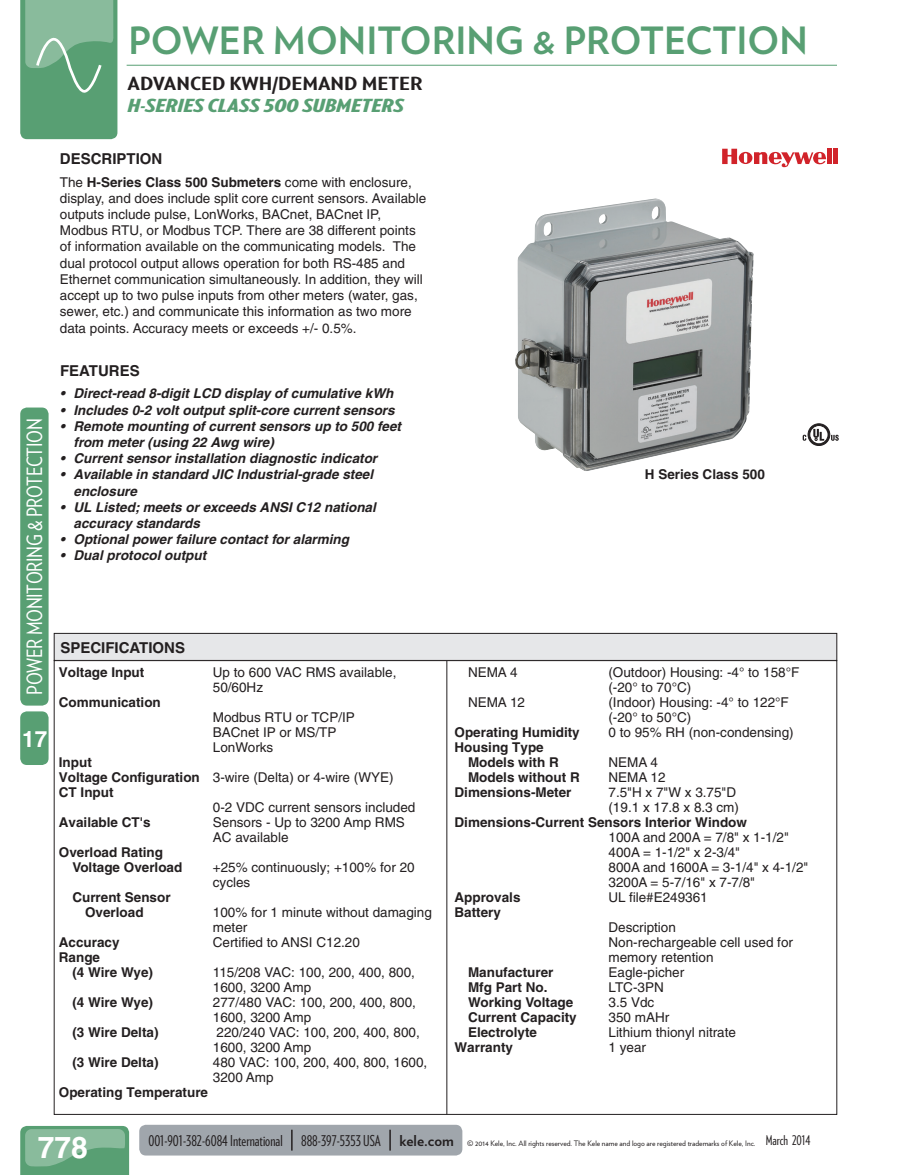
<style>
.page{position:relative;width:918px;height:1175px;background:#fff}
.page>*{position:absolute;margin:0;border:0;box-sizing:border-box;transform-origin:0 0}
.t1{font:700 37.5px "Verlag";color:#589f73}
.t2{font:700 30px "Helvetica";color:#fff}
.t3{font:700 22.5px "Helvetica";color:#fff}
.t4{font:21px "Verlag Condensed";letter-spacing:-.015em;color:#fff}
.Tr_subhead2_Left{font:italic 900 18px "Verlag Compressed";color:#589f73;scale:1.47 1}
.Tr_subhead_Left{font:700 18px "Verlag Compressed";color:#231f20;scale:1.63 1}
.t5{font:15px "Verlag Compressed";color:#231f20}
.BODY_HEADERS{font:700 15px "Helvetica";color:#231f20}
.Box_Headers{font:700 15px "Helvetica";color:#231f20}
.Specifications{font:13.5px/15px "Helvetica";color:#231f20}
.BODY_COPY{font:13.5px/16.2px "Helvetica";color:#231f20}
.Specifications-2{font:700 13.5px/15px "Helvetica";color:#231f20}
.t6{font:italic 700 13.5px/16.2px "Helvetica";color:#231f20}
.Product_name_photo_c{font:700 13.5px "Helvetica";color:#231f20}
.t7{font:13.5px "Verlag Compressed";color:#231f20}
.t8{font:7.5px "Verlag";color:#231f20}
.s1{font-weight:700}
.s2{font-weight:400}
.s3{font-family:"Verlag";font-weight:700}
</style>
<div class="page">
<div style="left:20px;top:711px;width:29px;height:54px;background:#589f73;border-radius:7px"></div>
<hr style="left:127px;top:65px;width:710px;height:1px;background:#589f73">
<svg style="left:20px;top:1126px;width:109px;height:48px;background:#72ad88"></svg>
<div style="left:20px;top:407px;width:29px;height:298px;background:#589f73;border-radius:7px"></div>
<svg style="left:20px;top:0;width:97px;height:139px;background:#6dab84"></svg>
<div style="left:139px;top:1124px;width:323px;height:31px;background:#a0a6ac;border-radius:7px"></div>
<hr style="left:291px;top:1129px;width:2px;height:21px;background:#231f20">
<hr style="left:389px;top:1129px;width:2px;height:21px;background:#231f20">
<hr style="left:447px;top:633px;width:1px;height:481px;background:#231f20">
<div style="left:54px;top:633px;width:783px;height:27px;background:#e6e7e9"></div>
<div style="left:54px;top:633px;width:783px;height:27px;border:1px solid #231f20"></div>
<svg style="left:803px;top:423px;width:36px;height:22px"></svg>
<svg style="left:722px;top:149px;width:105px;height:18px"></svg>
<div style="left:827px;top:148px;width:5px;height:16px;background:#d1232a"></div>
<div style="left:833px;top:148px;width:5px;height:16px;background:#d1232a"></div>
<img style="left:515px;top:198px;width:239px;height:273px">
<h1 class="t1" style="left:129px;top:18px;width:681px">POWER MONITORING &amp; PROTECTION</h1>
<p class="Tr_subhead_Left" style="left:128px;top:73px;width:183px">ADVANCED KWH/DEMAND METER</p>
<p class="Tr_subhead2_Left" style="left:128px;top:94px;width:189px">H-SERIES CLASS 500 SUBMETERS</p>
<h3 class="t4" style="left:22px;top:694px;width:277px;rotate:-90deg">POWER MONITORING &amp; PROTECTION</h3>
<h3 class="t3" style="left:22px;top:725px;width:27px">17</h3>
<p class="BODY_HEADERS" style="left:60px;top:150px;width:104px">DESCRIPTION</p>
<p class="BODY_COPY" style="left:60px;top:174px;width:368px">The <span class="s1">H-Series Class 500 Submeters</span> come with enclosure, display, and does include split core current sensors. Available outputs include pulse, LonWorks, BACnet, BACnet IP, Modbus RTU, or Modbus TCP. There are 38 different points of information available on the communicating models. The dual protocol output allows operation for both RS-485 and Ethernet communication simultaneously. In addition, they will accept up to two pulse inputs from other meters (water, gas, sewer, etc.) and communicate this information as two more data points. Accuracy meets or exceeds +/- 0.5%.</p>
<p class="BODY_HEADERS" style="left:60px;top:362px;width:81px">FEATURES</p>
<p class="t6" style="left:60px;top:385px;width:335px">• Direct-read 8-digit LCD display of cumulative kWh</p>
<p class="t6" style="left:60px;top:401px;width:336px">• Includes 0-2 volt output split-core current sensors</p>
<p class="t6" style="left:74px;top:418px;width:329px;text-indent:-14px">• Remote mounting of current sensors up to 500 feet from meter (using 22 Awg wire)</p>
<p class="t6" style="left:60px;top:450px;width:319px">• Current sensor installation diagnostic indicator</p>
<p class="t6" style="left:74px;top:466px;width:301px;text-indent:-14px">• Available in standard JIC Industrial-grade steel enclosure</p>
<p class="t6" style="left:74px;top:499px;width:304px;text-indent:-14px">• UL Listed; meets or exceeds ANSI C12 national accuracy standards</p>
<p class="t6" style="left:60px;top:531px;width:291px">• Optional power failure contact for alarming</p>
<p class="t6" style="left:60px;top:547px;width:148px">• Dual protocol output</p>
<p class="Box_Headers" style="left:60px;top:638px;width:126px">SPECIFICATIONS</p>
<p class="Specifications-2" style="left:59px;top:664px;width:87px">Voltage Input</p>
<p class="Specifications" style="left:213px;top:665px;width:185px">Up to 600 VAC RMS available,<br>50/60Hz</p>
<p class="Specifications-2" style="left:59px;top:694px;width:104px">Communication</p>
<p class="Specifications" style="left:213px;top:710px;width:144px">Modbus RTU or TCP/IP</p>
<p class="Specifications" style="left:213px;top:725px;width:125px">BACnet IP or MS/TP</p>
<p class="Specifications" style="left:213px;top:740px;width:62px">LonWorks</p>
<p class="Specifications-2" style="left:59px;top:754px;width:34px">Input</p>
<p class="Specifications" style="left:59px;top:770px;width:336px"><span class="s1">Voltage Configuration</span> 3-wire (Delta) or 4-wire (WYE)</p>
<p class="Specifications-2" style="left:59px;top:784px;width:56px">CT Input</p>
<p class="Specifications" style="left:213px;top:800px;width:204px">0-2 VDC current sensors included</p>
<p class="Specifications-2" style="left:59px;top:814px;width:93px">Available CT's</p>
<p class="Specifications" style="left:213px;top:815px;width:194px">Sensors - Up to 3200 Amp RMS</p>
<p class="Specifications" style="left:213px;top:830px;width:77px">AC available</p>
<p class="Specifications-2" style="left:59px;top:844px;width:106px">Overload Rating</p>
<p class="Specifications-2" style="left:72px;top:859px;width:112px">Voltage Overload</p>
<p class="Specifications" style="left:213px;top:860px;width:203px">+25% continuously; +100% for 20 cycles</p>
<p class="Specifications-2" style="left:72px;top:889px;width:100px">Current Sensor</p>
<p class="Specifications-2" style="left:85px;top:904px;width:60px">Overload</p>
<p class="Specifications" style="left:213px;top:905px;width:221px">100% for 1 minute without damaging meter</p>
<p class="Specifications-2" style="left:59px;top:934px;width:62px">Accuracy</p>
<p class="Specifications" style="left:213px;top:935px;width:149px">Certified to ANSI C12.20</p>
<p class="Specifications-2" style="left:59px;top:949px;width:43px">Range</p>
<p class="Specifications-2" style="left:72px;top:964px;width:82px">(4 Wire Wye)</p>
<p class="Specifications" style="left:213px;top:965px;width:204px">115/208 VAC: 100, 200, 400, 800,<br>1600, 3200 Amp</p>
<p class="Specifications-2" style="left:72px;top:994px;width:82px">(4 Wire Wye)</p>
<p class="Specifications" style="left:213px;top:995px;width:205px">277/480 VAC: 100, 200, 400, 800,<br>1600, 3200 Amp</p>
<p class="Specifications-2" style="left:72px;top:1024px;width:88px">(3 Wire Delta)</p>
<p class="Specifications" style="left:213px;top:1025px;width:208px">220/240 VAC: 100, 200, 400, 800,<br>1600, 3200 Amp</p>
<p class="Specifications-2" style="left:72px;top:1054px;width:88px">(3 Wire Delta)</p>
<p class="Specifications" style="left:213px;top:1055px;width:216px">480 VAC: 100, 200, 400, 800, 1600,<br>3200 Amp</p>
<p class="Specifications-2" style="left:59px;top:1084px;width:151px">Operating Temperature</p>
<p class="Product_name_photo_c" style="left:645px;top:465px;width:122px">H Series Class 500</p>
<p class="Specifications" style="left:468px;top:665px;width:51px">NEMA 4</p>
<p class="Specifications" style="left:608px;top:665px;width:192px">(Outdoor) Housing: -4° to 158°F</p>
<p class="Specifications" style="left:608px;top:680px;width:84px">(-20° to 70°C)</p>
<p class="Specifications" style="left:468px;top:695px;width:59px">NEMA 12</p>
<p class="Specifications" style="left:608px;top:695px;width:182px">(Indoor) Housing: -4° to 122°F</p>
<p class="Specifications" style="left:608px;top:710px;width:84px">(-20° to 50°C)</p>
<p class="Specifications-2" style="left:454px;top:724px;width:127px">Operating Humidity</p>
<p class="Specifications" style="left:609px;top:725px;width:187px">0 to 95% RH (non-condensing)</p>
<p class="Specifications-2" style="left:454px;top:739px;width:91px">Housing Type</p>
<p class="Specifications-2" style="left:468px;top:754px;width:92px">Models with R</p>
<p class="Specifications" style="left:609px;top:755px;width:51px">NEMA 4</p>
<p class="Specifications-2" style="left:468px;top:769px;width:113px">Models without R</p>
<p class="Specifications" style="left:609px;top:770px;width:59px">NEMA 12</p>
<p class="Specifications-2" style="left:454px;top:784px;width:119px">Dimensions-Meter</p>
<p class="Specifications" style="left:609px;top:785px;width:129px">7.5"H x 7"W x 3.75"D</p>
<p class="Specifications" style="left:608px;top:800px;width:132px">(19.1 x 17.8 x 8.3 cm)</p>
<p class="Specifications-2" style="left:609px;top:814px;width:182px;text-indent:-154px">Dimensions-Current Sensors Interior Window<br><span class="s2">100A and 200A = 7/8" x 1-1/2"</span></p>
<p class="Specifications" style="left:609px;top:845px;width:133px">400A = 1-1/2" x 2-3/4"</p>
<p class="Specifications" style="left:609px;top:860px;width:201px">800A and 1600A = 3-1/4" x 4-1/2"</p>
<p class="Specifications" style="left:609px;top:875px;width:148px">3200A = 5-7/16" x 7-7/8"</p>
<p class="Specifications-2" style="left:454px;top:889px;width:68px">Approvals</p>
<p class="Specifications" style="left:609px;top:890px;width:101px">UL file#E249361</p>
<p class="Specifications-2" style="left:454px;top:904px;width:48px">Battery</p>
<p class="Specifications" style="left:608px;top:920px;width:186px">Description<br>Non-rechargeable cell used for memory retention</p>
<p class="Specifications-2" style="left:468px;top:964px;width:87px">Manufacturer</p>
<p class="Specifications" style="left:609px;top:965px;width:77px">Eagle-picher</p>
<p class="Specifications-2" style="left:468px;top:979px;width:81px">Mfg Part No.</p>
<p class="Specifications" style="left:609px;top:980px;width:57px">LTC-3PN</p>
<p class="Specifications-2" style="left:468px;top:994px;width:107px">Working Voltage</p>
<p class="Specifications" style="left:608px;top:995px;width:47px">3.5 Vdc</p>
<p class="Specifications-2" style="left:468px;top:1009px;width:110px">Current Capacity</p>
<p class="Specifications" style="left:609px;top:1010px;width:62px">350 mAHr</p>
<p class="Specifications-2" style="left:468px;top:1024px;width:71px">Electrolyte</p>
<p class="Specifications" style="left:608px;top:1025px;width:129px">Lithium thionyl nitrate</p>
<p class="Specifications-2" style="left:454px;top:1039px;width:60px">Warranty</p>
<p class="Specifications" style="left:609px;top:1040px;width:39px">1 year</p>
<h2 class="t2" style="left:38px;top:1129px;width:52px">778</h2>
<p class="t5" style="left:148px;top:1131px;width:307px">001-901-382-6084 International 888-397-5353 USA <span class="s3">kele.com</span></p>
<p class="t8" style="left:467px;top:1139px;width:290px">© 2014 Kele, Inc. All rights reserved. The Kele name and logo are registered trademarks of Kele, Inc.</p>
<p class="t7" style="left:766px;top:1132px;width:46px">March 2014</p>
</div>
